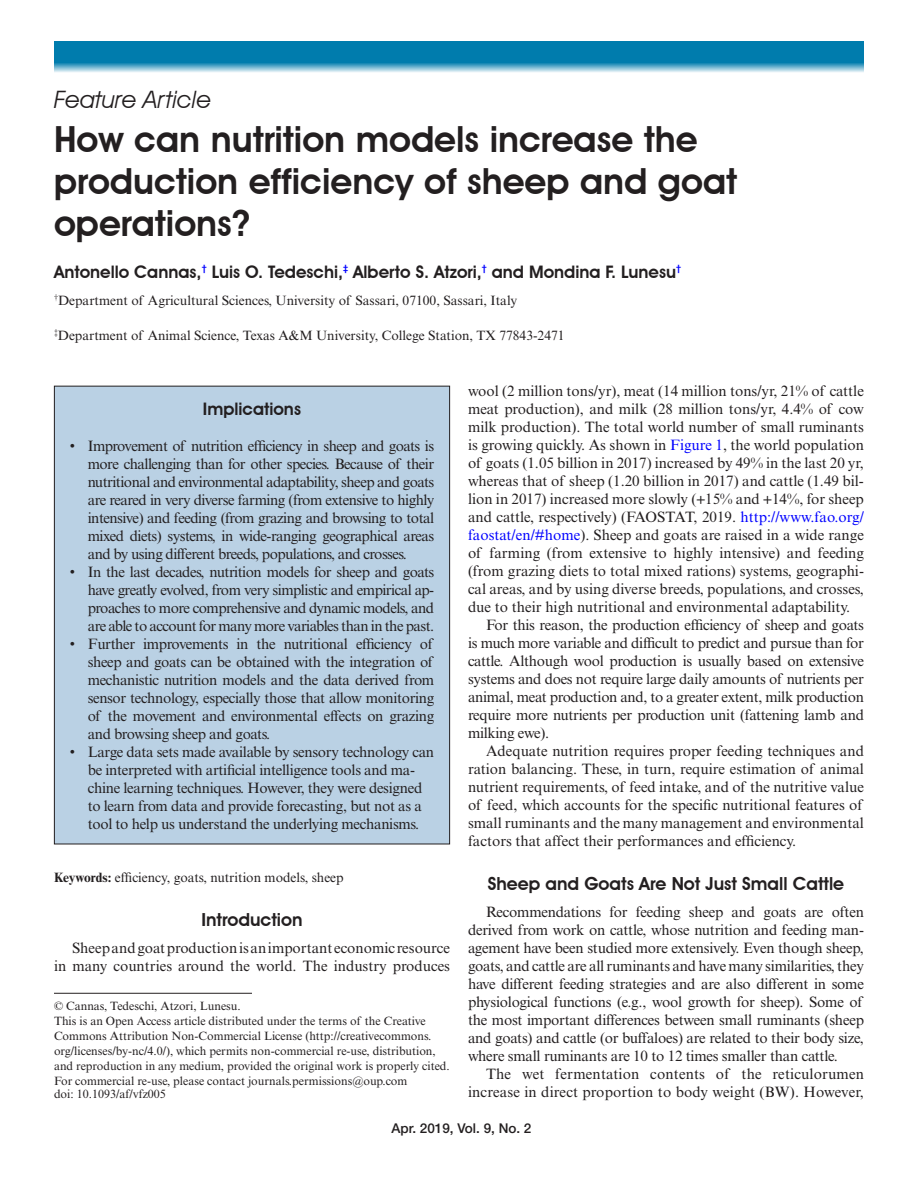
<style>
.page{position:relative;width:918px;height:1188px;background:#fff}
.page>*{position:absolute;margin:0;border:0;box-sizing:border-box;transform-origin:0 0}
.t1{font:600 36px/42px "Avant Garde IT Cby BT";color:#231f20}
.t2{font:italic 24px "Avant Garde IT Cby BT";color:#231f20}
.t3{font:600 18px "Avant Garde IT Cby BT";color:#231f20}
.t4{font:600 17.25px "Avant Garde IT Cby BT";color:#231f20}
.t5{font:15px/18px "Times New Roman MT Std";color:#231f20;text-align:justify}
.t6{font:15px/18px "Times New Roman MT Std";letter-spacing:-.02em;color:#231f20;text-align:center}
.t7{font:13.5px "Times New Roman MT Std";color:#231f20}
.t8{font:500 13.5px "Helvetica Neue LT Std";color:#231f20}
.t9{font:12px/15px "Times New Roman MT Std";color:#231f20}
.s1{font-weight:700}
.s2{color:#00f}
.s3{font-family:"Gandhari Unicode"}
</style>
<div class="page">
<svg style="left:54px;top:41px;width:810px;height:31px;fill:#007cad"></svg>
<hr style="left:54px;top:993px;width:198px;height:1px;background:#231f20">
<div style="left:54px;top:386px;width:396px;height:458px;background:#bad1e4"></div>
<h2 class="t2" style="left:54px;top:85px;width:158px">Feature Article</h2>
<h1 class="t1" style="left:54px;top:118px;width:685px">How can nutrition models increase the production efficiency of sheep and goat operations?</h1>
<p class="t4" style="left:54px;top:261px;width:629px">Antonello Cannas,<sup>†</sup> Luis O. Tedeschi,<sup>‡</sup> Alberto S. Atzori,<sup>†</sup> and Mondina F. Lunesu<sup>†</sup></p>
<p class="t7" style="left:54px;top:292px;width:465px"><sup>†</sup>Department of Agricultural Sciences, University of Sassari, 07100, Sassari, Italy</p>
<p class="t7" style="left:54px;top:328px;width:512px"><sup>‡</sup>Department of Animal Science, Texas A&amp;M University, College Station, TX 77843-2471</p>
<p class="t4" style="left:203px;top:398px;width:100px">Implications</p>
<p class="t5" style="left:88px;top:437px;width:348px;text-indent:-18px">• Improvement of nutrition efficiency in sheep and goats is more challenging than for other species. Because of their nutritional and environmental adaptability, sheep and goats are reared in very diverse farming (from extensive to highly intensive) and feeding (from grazing and browsing to total mixed diets) systems, in wide-ranging geographical areas and by using different breeds, populations, and crosses.</p>
<p class="t5" style="left:88px;top:563px;width:348px;text-indent:-18px">• In the last decades, nutrition models for sheep and goats have greatly evolved, from very simplistic and empirical ap&shy;proaches to more comprehensive and dynamic models, and are able to account for many more variables than in the past.</p>
<p class="t5" style="left:88px;top:635px;width:348px;text-indent:-18px">• Further improvements in the nutritional efficiency of sheep and goats can be obtained with the integration of mechanistic nutrition models and the data derived from sensor technology, especially those that allow monitoring of the movement and environmental effects on grazing and browsing sheep and goats.</p>
<p class="t6" style="left:70px;top:743px;width:366px">• Large data sets made available by sensory technology can be interpreted with artificial intelligence tools and ma-<br>chine learning techniques. However, they were designed<br>to learn from data and provide forecasting, but not as a<br>tool to help us understand the underlying mechanisms.</p>
<p class="t7" style="left:54px;top:870px;width:291px"><span class="s1">Keywords:</span> efficiency, goats, nutrition models, sheep</p>
<p class="t3" style="left:201px;top:909px;width:103px">Introduction</p>
<p class="t5" style="left:54px;top:939px;width:398px;text-align:right">Sheep and goat production is an important economic resource<br>in many countries around the world. The industry produces</p>
<p class="t9" style="left:54px;top:999px;width:397px">© Cannas, Tedeschi, Atzori, Lunesu.<br>This is an Open Access article distributed under the terms of the Creative Commons Attribution Non-Commercial License (http://creativecommons. org/licenses/by-nc/4.0/), which permits non-commercial re-use, distribution, and reproduction in any medium, provided the original work is properly cited.<br>For commercial re-use, please contact journals.permissions@oup.com</p>
<p class="t9" style="left:54px;top:1086px;width:113px">doi: 10.1093/af/vfz005</p>
<p class="t5" style="left:468px;top:382px;width:397px">wool (2 million tons/yr), meat (14 million tons/yr, 21% of cattle</p>
<p class="t5" style="left:468px;top:400px;width:397px">meat production), and milk (28 million tons/yr, 4.4% of cow</p>
<p class="t5" style="left:468px;top:418px;width:397px">milk production). The total world number of small ruminants</p>
<p class="t5" style="left:468px;top:436px;width:397px">is growing quickly. As shown in <span class="s2">Figure 1</span>, the world population</p>
<p class="t5" style="left:468px;top:454px;width:397px">of goats (1.05 billion in 2017) increased by 49% in the last 20 yr,</p>
<p class="t5" style="left:468px;top:472px;width:397px">whereas that of sheep (1.20 billion in 2017) and cattle (1.49 bil-</p>
<p class="t5" style="left:468px;top:490px;width:397px">lion in 2017) increased more slowly (<span class="s3">+</span>15% and <span class="s3">+</span>14%, for sheep</p>
<p class="t5" style="left:468px;top:508px;width:397px">and cattle, respectively) (FAOSTAT, 2019. <span class="s2">http://www.fao.org/</span></p>
<p class="t5" style="left:468px;top:526px;width:397px"><span class="s2">faostat/en/#home</span>). Sheep and goats are raised in a wide range</p>
<p class="t5" style="left:468px;top:544px;width:398px">of farming (from extensive to highly intensive) and feeding</p>
<p class="t5" style="left:468px;top:562px;width:398px">(from grazing diets to total mixed rations) systems, geographi-</p>
<p class="t5" style="left:468px;top:580px;width:398px">cal areas, and by using diverse breeds, populations, and crosses,</p>
<p class="t5" style="left:468px;top:598px;width:384px">due to their high nutritional and environmental adaptability.</p>
<p class="t6" style="left:486px;top:616px;width:379px">For this reason, the production efficiency of sheep and goats</p>
<p class="t6" style="left:468px;top:634px;width:398px">is much more variable and difficult to predict and pursue than for</p>
<p class="t6" style="left:468px;top:652px;width:398px">cattle. Although wool production is usually based on extensive</p>
<p class="t6" style="left:468px;top:670px;width:397px">systems and does not require large daily amounts of nutrients per</p>
<p class="t6" style="left:468px;top:688px;width:397px">animal, meat production and, to a greater extent, milk production</p>
<p class="t6" style="left:468px;top:706px;width:398px">require more nutrients per production unit (fattening lamb and</p>
<p class="t6" style="left:468px;top:724px;width:83px">milking ewe).</p>
<p class="t5" style="left:486px;top:742px;width:380px">Adequate nutrition requires proper feeding techniques and</p>
<p class="t5" style="left:468px;top:760px;width:398px">ration balancing. These, in turn, require estimation of animal</p>
<p class="t5" style="left:468px;top:778px;width:397px">nutrient requirements, of feed intake, and of the nutritive value</p>
<p class="t5" style="left:468px;top:796px;width:396px">of feed, which accounts for the specific nutritional features of</p>
<p class="t5" style="left:468px;top:814px;width:397px">small ruminants and the many management and environmental</p>
<p class="t5" style="left:468px;top:832px;width:330px">factors that affect their performances and efficiency.</p>
<p class="t3" style="left:488px;top:873px;width:358px">Sheep and Goats Are Not Just Small Cattle</p>
<p class="t5" style="left:468px;top:903px;width:398px;text-indent:18px">Recommendations for feeding sheep and goats are often derived from work on cattle, whose nutrition and feeding man&shy;agement have been studied more extensively. Even though sheep, goats, and cattle are all ruminants and have many similarities, they have different feeding strategies and are also different in some physiological functions (e.g., wool growth for sheep). Some of the most important differences between small ruminants (sheep and goats) and cattle (or buffaloes) are related to their body size, where small ruminants are 10 to 12 times smaller than cattle.</p>
<p class="t5" style="left:468px;top:1065px;width:398px;text-align:right">The wet fermentation contents of the reticulorumen increase in direct proportion to body weight (BW). However,</p>
<p class="t8" style="left:392px;top:1120px;width:141px">Apr. 2019, Vol. 9, No. 2</p>
</div>
